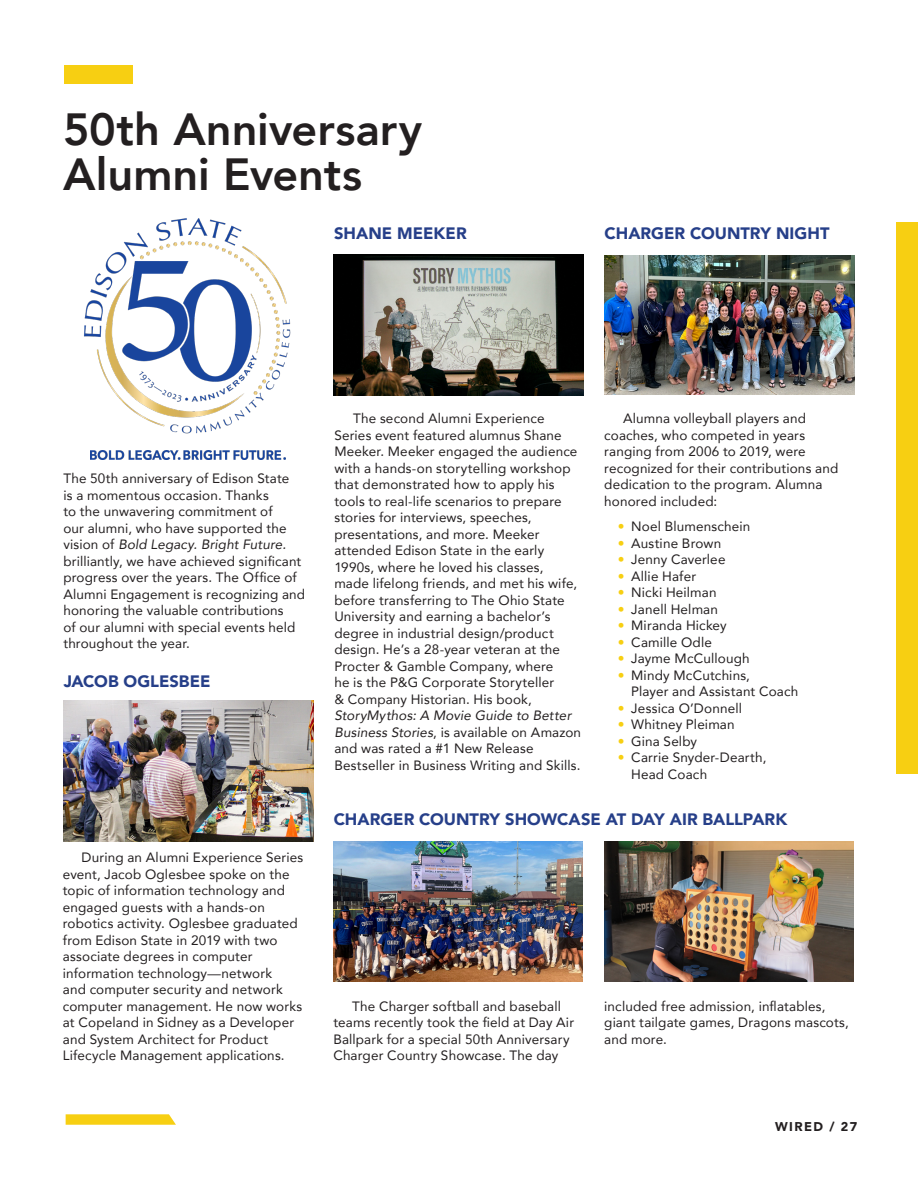
<style>
.page{position:relative;width:918px;height:1188px;background:#fff}
.page>*{position:absolute;margin:0;border:0;box-sizing:border-box;transform-origin:0 0}
.Titles{font:800 45px/45px "Avenir";color:#231f20}
.Images_Description{font:900 16.5px "Avenir";color:#263f89}
.Body_Text{font:13.5px/16.5px "Avenir";letter-spacing:.01em;color:#231f20}
.t1{font:900 12.75px "Avenir";letter-spacing:.11em;color:#231f20}
.s1{font-style:italic}
.s2{color:#f7cf12}
</style>
<div class="page">
<div style="left:896px;top:223px;width:22px;height:551px;background:#f7cf12"></div>
<svg style="left:66px;top:1114px;width:110px;height:11px"></svg>
<div style="left:64px;top:65px;width:68px;height:19px;background:#f7cf12"></div>
<img style="left:333px;top:841px;width:250px;height:140px">
<img style="left:604px;top:841px;width:250px;height:140px">
<img style="left:605px;top:255px;width:249px;height:140px">
<img style="left:84px;top:218px;width:207px;height:216px">
<img style="left:90px;top:450px;width:195px;height:10px">
<img style="left:334px;top:254px;width:249px;height:141px">
<img style="left:64px;top:701px;width:249px;height:140px">
<p class="Titles" style="left:63px;top:107px;width:360px">50th Anniversary<br>Alumni Events</p>
<p class="Images_Description" style="left:334px;top:219px;width:134px">SHANE MEEKER</p>
<p class="Images_Description" style="left:605px;top:219px;width:226px">CHARGER COUNTRY NIGHT</p>
<p class="Body_Text" style="left:63px;top:470px;width:243px">The 50th anniversary of Edison State<br>is a momentous occasion. Thanks<br>to the unwavering commitment of<br>our alumni, who have supported the vision of <span class="s1">Bold Legacy. Bright Future. </span>brilliantly, we have achieved significant progress over the years. The Office of Alumni Engagement is recognizing and honoring the valuable contributions<br>of our alumni with special events held throughout the year.</p>
<p class="Images_Description" style="left:64px;top:667px;width:148px">JACOB OGLESBEE</p>
<p class="Body_Text" style="left:63px;top:849px;width:242px;text-indent:19px">During an Alumni Experience Series event, Jacob Oglesbee spoke on the topic of information technology and engaged guests with a hands-on robotics activity. Oglesbee graduated from Edison State in 2019 with two associate degrees in computer information technology—network<br>and computer security and network computer management. He now works at Copeland in Sidney as a Developer and System Architect for Product Lifecycle Management applications.</p>
<p class="Body_Text" style="left:334px;top:410px;width:248px;text-indent:19px">The second Alumni Experience Series event featured alumnus Shane Meeker. Meeker engaged the audience with a hands-on storytelling workshop that demonstrated how to apply his tools to real-life scenarios to prepare stories for interviews, speeches, presentations, and more. Meeker attended Edison State in the early 1990s, where he loved his classes, made lifelong friends, and met his wife, before transferring to The Ohio State University and earning a bachelor’s degree in industrial design/product design. He’s a 28-year veteran at the Procter &amp; Gamble Company, where<br>he is the P&amp;G Corporate Storyteller<br>&amp; Company Historian. His book, <span class="s1">StoryMythos: A Movie Guide to Better Business Stories</span>, is available on Amazon and was rated a #1 New Release Bestseller in Business Writing and Skills.</p>
<p class="Body_Text" style="left:604px;top:410px;width:236px;text-indent:19px">Alumna volleyball players and coaches, who competed in years ranging from 2006 to 2019, were recognized for their contributions and dedication to the program. Alumna honored included:</p>
<p class="Body_Text" style="left:618px;top:518px;width:134px"><span class="s2">•</span> Noel Blumenschein</p>
<p class="Body_Text" style="left:618px;top:534px;width:105px"><span class="s2">•</span> Austine Brown</p>
<p class="Body_Text" style="left:618px;top:551px;width:109px"><span class="s2">•</span> Jenny Caverlee</p>
<p class="Body_Text" style="left:618px;top:567px;width:80px"><span class="s2">•</span> Allie Hafer</p>
<p class="Body_Text" style="left:618px;top:584px;width:100px"><span class="s2">•</span> Nicki Heilman</p>
<p class="Body_Text" style="left:618px;top:600px;width:102px"><span class="s2">•</span> Janell Helman</p>
<p class="Body_Text" style="left:618px;top:617px;width:110px"><span class="s2">•</span> Miranda Hickey</p>
<p class="Body_Text" style="left:618px;top:633px;width:96px"><span class="s2">•</span> Camille Odle</p>
<p class="Body_Text" style="left:618px;top:650px;width:133px"><span class="s2">•</span> Jayme McCullough</p>
<p class="Body_Text" style="left:631px;top:666px;width:169px;text-indent:-14px"><span class="s2">•</span> Mindy McCutchins,<br>Player and Assistant Coach</p>
<p class="Body_Text" style="left:618px;top:699px;width:126px"><span class="s2">•</span> Jessica O’Donnell</p>
<p class="Body_Text" style="left:618px;top:716px;width:118px"><span class="s2">•</span> Whitney Pleiman</p>
<p class="Body_Text" style="left:618px;top:732px;width:81px"><span class="s2">•</span> Gina Selby</p>
<p class="Body_Text" style="left:631px;top:749px;width:137px;text-indent:-14px"><span class="s2">•</span> Carrie Snyder-Dearth,<br>Head Coach</p>
<p class="Images_Description" style="left:334px;top:805px;width:455px">CHARGER COUNTRY SHOWCASE AT DAY AIR BALLPARK</p>
<p class="Body_Text" style="left:333px;top:998px;width:242px;text-indent:19px">The Charger softball and baseball teams recently took the field at Day Air Ballpark for a special 50th Anniversary Charger Country Showcase. The day</p>
<p class="Body_Text" style="left:604px;top:998px;width:246px">included free admission, inflatables, giant tailgate games, Dragons mascots, and more.</p>
<p class="t1" style="left:775px;top:1116px;width:84px">WIRED / 27</p>
</div>
